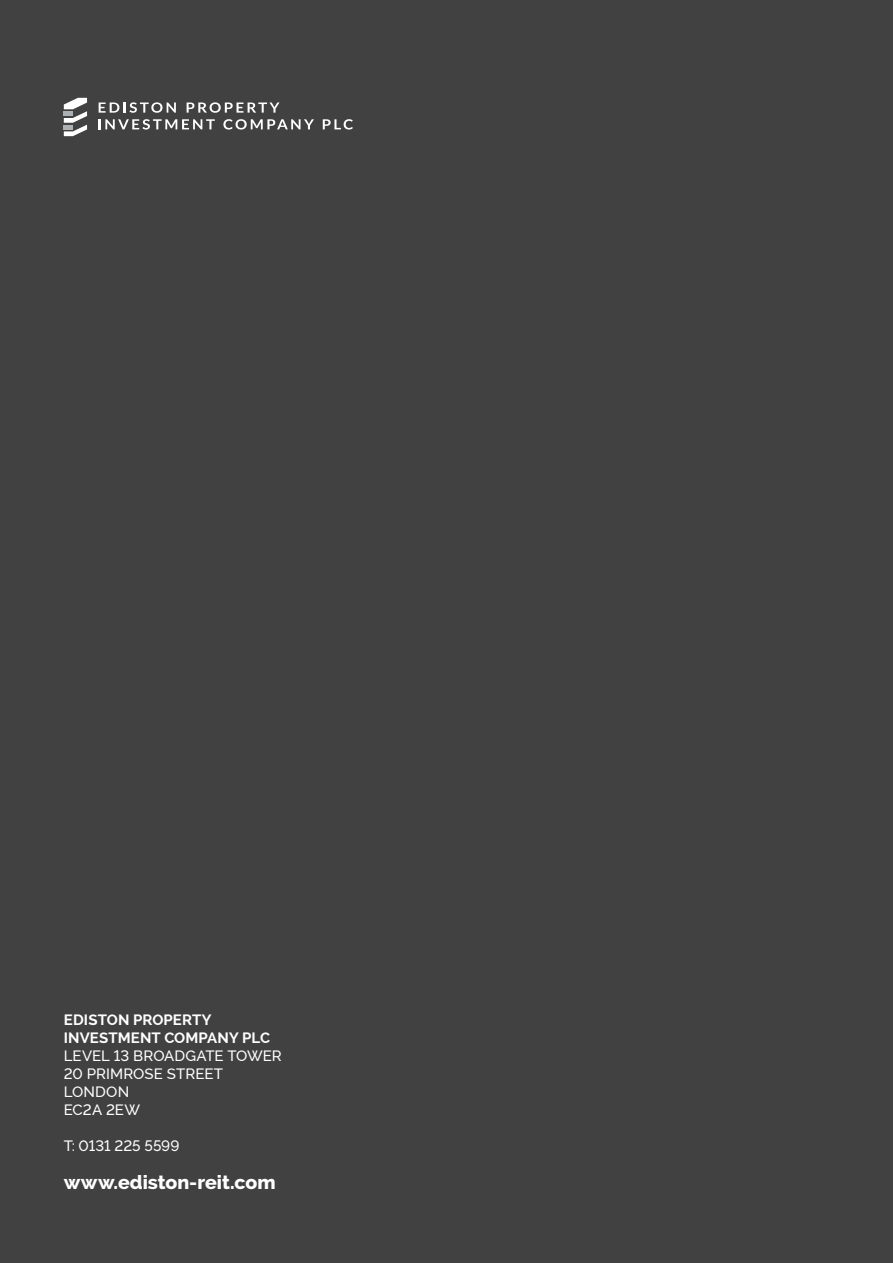
<style>
.page{position:relative;width:893px;height:1263px;background:#414142}
.page>*{position:absolute;margin:0;border:0;box-sizing:border-box;transform-origin:0 0}
.t1{font:800 19.5px "Raleway";color:#fff}
.t2{font:500 15px/18px "Raleway";letter-spacing:.005em;color:#fff}
.t3{font:700 15px/18px "Raleway";letter-spacing:.005em;color:#fff}
</style>
<div class="page">
<svg style="left:64px;top:98px;width:23px;height:38px"></svg>
<svg style="left:99px;top:102px;width:77px;height:11px"></svg>
<svg style="left:187px;top:102px;width:92px;height:11px"></svg>
<svg style="left:99px;top:119px;width:116px;height:11px"></svg>
<svg style="left:223px;top:119px;width:91px;height:11px"></svg>
<svg style="left:323px;top:119px;width:30px;height:11px"></svg>
<p class="t3" style="left:64px;top:1011px;width:208px">EDISTON PROPERTY<br>INVESTMENT COMPANY PLC</p>
<p class="t2" style="left:64px;top:1047px;width:220px">LEVEL 13 BROADGATE TOWER<br>20 PRIMROSE STREET<br>LONDON<br>EC2A 2EW</p>
<p class="t2" style="left:64px;top:1137px;width:117px">T: 0131 225 5599</p>
<h1 class="t1" style="left:64px;top:1170px;width:213px">www.ediston-reit.com</h1>
</div>
